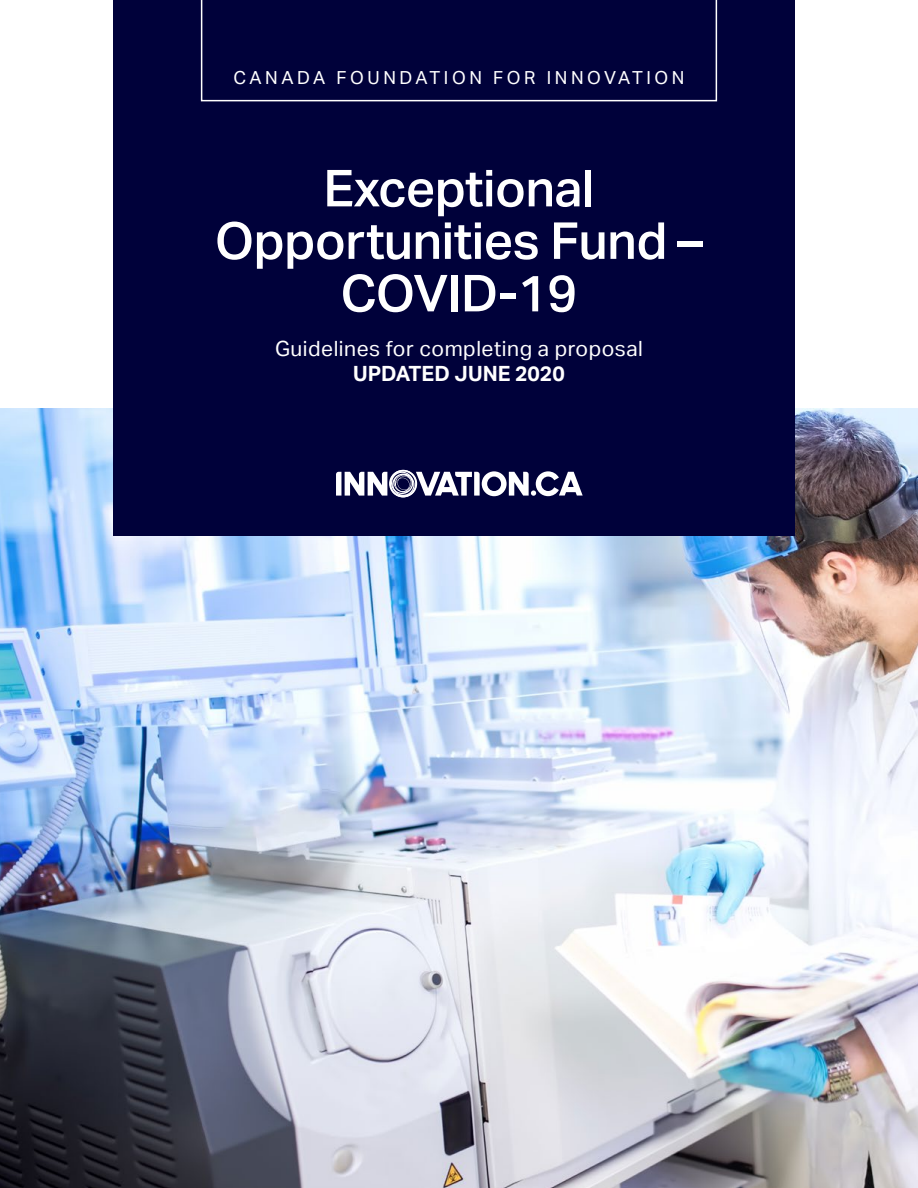
<style>
.page{position:relative;width:918px;height:1188px;background:#fff}
.page>*{position:absolute;margin:0;border:0;box-sizing:border-box;transform-origin:0 0}
.t1{font:500 51px/52.5px "Aktiv Grotesk";letter-spacing:-.01em;color:#fff;text-align:center}
.subhead{font:21px "Aktiv Grotesk";letter-spacing:.025em;color:#fff}
.t2{font:700 21px "Aktiv Grotesk";color:#fff}
.t3{font:18px "Aktiv Grotesk";letter-spacing:.2em;color:#fff}
</style>
<div class="page">
<img style="left:0;top:408px;width:918px;height:780px">
<div style="left:113px;top:0;width:681px;height:536px;background:#00013a"></div>
<svg style="left:336px;top:470px;width:247px;height:27px"></svg>
<svg style="left:201px;top:0;width:516px;height:101px"></svg>
<p class="t3" style="left:233px;top:67px;width:453px">CANADA FOUNDATION FOR INNOVATION</p>
<h1 class="t1" style="left:215px;top:161px;width:490px">Exceptional<br>Opportunities Fund –<br>COVID-19</h1>
<p class="subhead" style="left:275px;top:336px;width:369px">Guidelines for completing a proposal</p>
<p class="t2" style="left:353px;top:361px;width:213px">UPDATED JUNE 2020</p>
</div>
